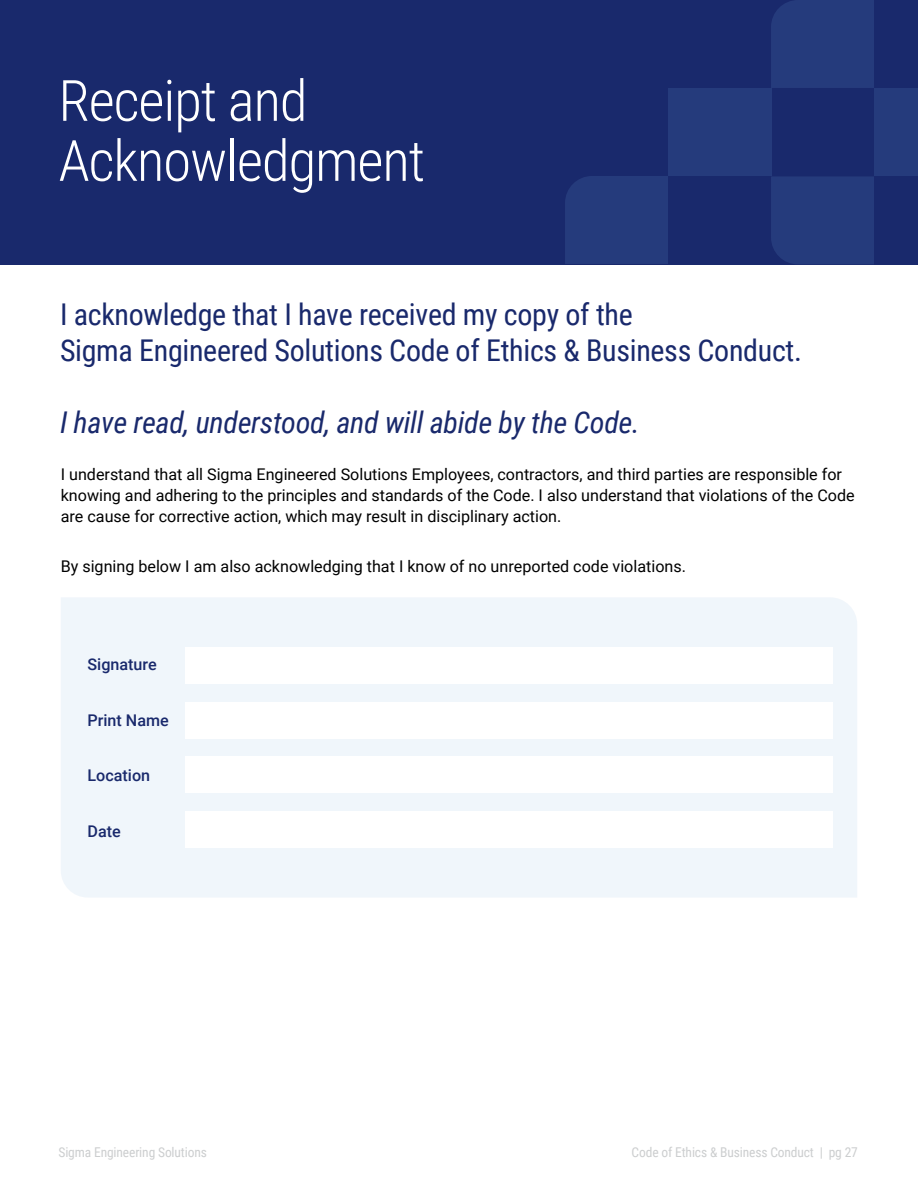
<style>
.page{position:relative;width:918px;height:1188px;background:#fff}
.page>*{position:absolute;margin:0;border:0;box-sizing:border-box;transform-origin:0 0}
.t1{font:300 57px/60px "Roboto Condensed";letter-spacing:-.02em;color:#fff}
.t2{font:30px/36px "Roboto Condensed";letter-spacing:-.01em;color:#19296c}
.t3{font:italic 30px "Roboto Condensed";letter-spacing:-.01em;color:#19296c}
.t4{font:16.2px/21px "Roboto";color:#000}
.t5{font:500 16.2px "Roboto";color:#19296c}
.t6{font:13.5px "Roboto Condensed";letter-spacing:-.01em;color:#cccecf}
</style>
<div class="page">
<div style="left:61px;top:598px;width:796px;height:299px;background:#f0f6fb"></div>
<div style="left:0;top:0;width:918px;height:264px;background:#19296c"></div>
<div style="left:771px;top:0;width:103px;height:88px;background:#253b7c"></div>
<div style="left:565px;top:176px;width:103px;height:88px;background:#253b7c"></div>
<div style="left:771px;top:177px;width:103px;height:87px;background:#253b7c"></div>
<div style="left:668px;top:88px;width:103px;height:88px;background:#253b7c"></div>
<div style="left:185px;top:647px;width:648px;height:37px;background:#fff"></div>
<div style="left:185px;top:756px;width:648px;height:37px;background:#fff"></div>
<div style="left:185px;top:702px;width:648px;height:37px;background:#fff"></div>
<div style="left:185px;top:811px;width:648px;height:37px;background:#fff"></div>
<div style="left:874px;top:88px;width:44px;height:88px;background:#253b7c"></div>
<h1 class="t1" style="left:58px;top:68px;width:368px">Receipt and<br>Acknowledgment</h1>
<h2 class="t2" style="left:60px;top:295px;width:744px">I acknowledge that I have received my copy of the<br>Sigma Engineered Solutions Code of Ethics &amp; Business Conduct.</h2>
<h2 class="t3" style="left:60px;top:401px;width:581px">I have read, understood, and will abide by the Code.</h2>
<p class="t4" style="left:61px;top:463px;width:795px">I understand that all Sigma Engineered Solutions Employees, contractors, and third parties are responsible for knowing and adhering to the principles and standards of the Code. I also understand that violations of the Code are cause for corrective action, which may result in disciplinary action.</p>
<p class="t4" style="left:61px;top:555px;width:627px">By signing below I am also acknowledging that I know of no unreported code violations.</p>
<p class="t5" style="left:87px;top:653px;width:71px">Signature</p>
<p class="t5" style="left:87px;top:709px;width:83px">Print Name</p>
<p class="t5" style="left:87px;top:764px;width:64px">Location</p>
<p class="t5" style="left:87px;top:820px;width:35px">Date</p>
<p class="t6" style="left:58px;top:1143px;width:150px">Sigma Engineering Solutions</p>
<p class="t6" style="left:632px;top:1143px;width:228px">Code of Ethics &amp; Business Conduct | pg 27</p>
</div>
